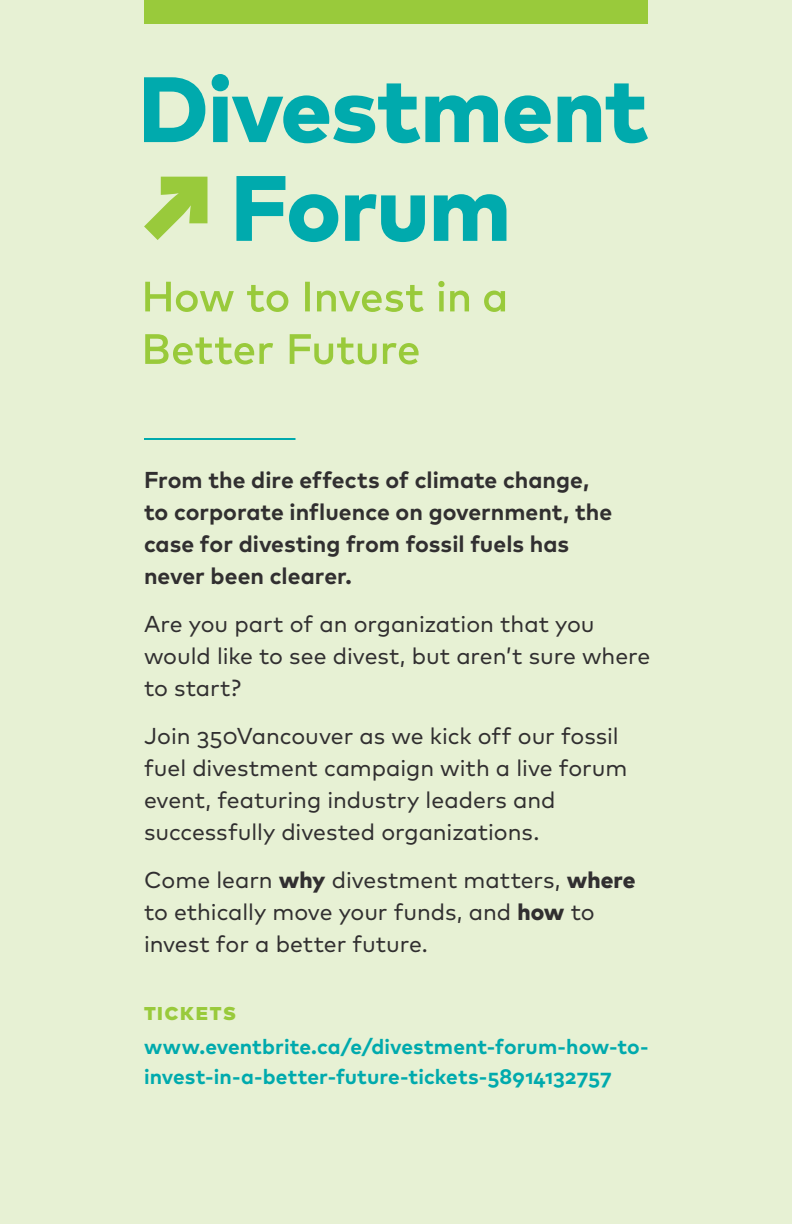
<style>
.page{position:relative;width:792px;height:1224px;background:#e7f1d4}
.page>*{position:absolute;margin:0;border:0;box-sizing:border-box;transform-origin:0 0}
.t1{font:800 24px "Mark Pro";letter-spacing:.05em;color:#99ca3b}
.t2{font:23px/32px "Mark Pro";letter-spacing:-.005em;color:#312f30}
.t3{font:700 23px/32px "Mark Pro";color:#312f30}
.t4{font:700 21px/30px "Mark Pro";letter-spacing:.005em;color:#00aaad}
.s1{font-weight:800}
</style>
<div class="page">
<svg style="left:236px;top:176px;width:270px;height:66px"></svg>
<svg style="left:144px;top:177px;width:63px;height:63px"></svg>
<svg style="left:144px;top:74px;width:504px;height:69px"></svg>
<svg style="left:145px;top:334px;width:274px;height:30px"></svg>
<svg style="left:145px;top:281px;width:360px;height:31px"></svg>
<div style="left:144px;top:0;width:504px;height:24px;background:#99ca3b"></div>
<hr style="left:144px;top:438px;width:152px;height:2px;background:#00aaad">
<p class="t3" style="left:144px;top:462px;width:470px">From the dire effects of climate change, to corporate influence on government, the case for divesting from fossil fuels has never been clearer.</p>
<p class="t2" style="left:144px;top:606px;width:508px">Are you part of an organization that you would like to see divest, but aren’t sure where to start?</p>
<p class="t2" style="left:144px;top:718px;width:485px">Join 350Vancouver as we kick off our fossil fuel divestment campaign with a live forum event, featuring industry leaders and successfully divested organizations.</p>
<p class="t2" style="left:144px;top:862px;width:493px">Come learn <span class="s1">why</span> divestment matters, <span class="s1">where </span>to ethically move your funds, and <span class="s1">how</span> to invest for a better future.</p>
<p class="t1" style="left:144px;top:993px;width:94px">Tickets</p>
<p class="t4" style="left:144px;top:1029px;width:506px">www.eventbrite.ca/e/divestment-forum-how-to&shy;invest-in-a-better-future-tickets-58914132757</p>
</div>
